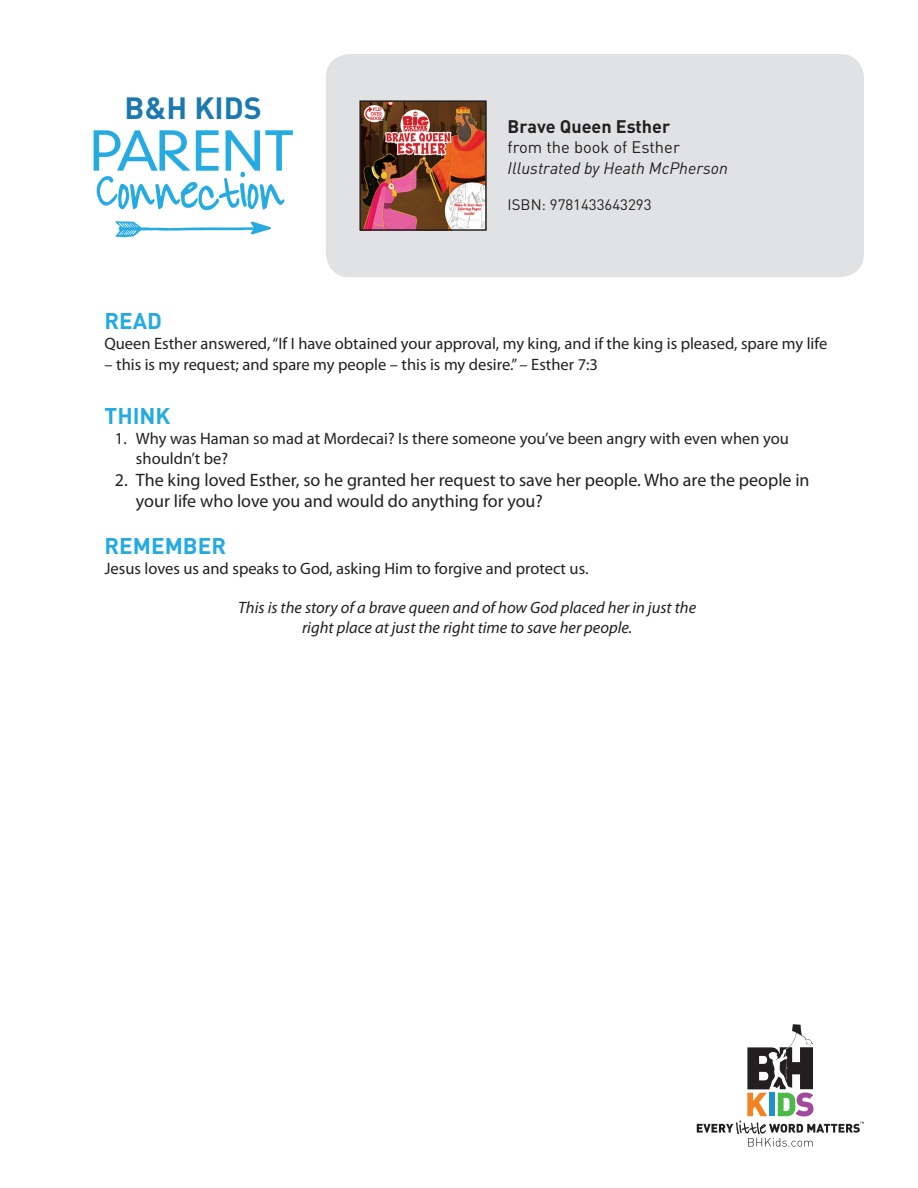
<style>
.page{position:relative;width:918px;height:1188px;background:#fff}
.page>*{position:absolute;margin:0;border:0;box-sizing:border-box;transform-origin:0 0}
.t1{font:700 30.3px "DIN";color:#1c79af}
.t2{font:700 22.5px "DIN";color:#25aae1}
.t3{font:18px/21.6px "Myriad Pro";color:#231f20}
.t4{font:700 18px "DIN";color:#231f20}
.t5{font:16.5px/19.8px "Myriad Pro";color:#231f20}
.t6{font:italic 16.5px "Myriad Pro";color:#231f20}
.t7{font:italic 16.5px "DIN";color:#231f20}
.t8{font:16.5px "DIN";color:#231f20}
.t9{font:15px "DIN";color:#231f20}
</style>
<div class="page">
<div style="left:326px;top:54px;width:538px;height:223px;background:#e1e2e4;border-radius:24px"></div>
<svg style="left:94px;top:130px;width:199px;height:80px"></svg>
<svg style="left:115px;top:221px;width:156px;height:16px"></svg>
<svg style="left:697px;top:1024px;width:167px;height:123px"></svg>
<img style="left:362px;top:103px;width:122px;height:125px">
<div style="left:359px;top:100px;width:128px;height:131px;border:2px solid #231f20"></div>
<p class="t1" style="left:125px;top:89px;width:139px">B&amp;H KIDS</p>
<p class="t4" style="left:508px;top:114px;width:164px">Brave Queen Esther</p>
<p class="t8" style="left:508px;top:136px;width:174px">from the book of Esther</p>
<p class="t7" style="left:508px;top:158px;width:222px">Illustrated by Heath McPherson</p>
<p class="t9" style="left:508px;top:195px;width:146px">ISBN: 9781433643293</p>
<p class="t2" style="left:104px;top:306px;width:59px">READ</p>
<p class="t5" style="left:104px;top:334px;width:724px">Queen Esther answered, “If I have obtained your approval, my king, and if the king is pleased, spare my life</p>
<p class="t5" style="left:104px;top:355px;width:495px">– this is my request; and spare my people – this is my desire.” – Esther 7:3</p>
<p class="t2" style="left:104px;top:401px;width:68px">THINK</p>
<p class="t5" style="left:136px;top:429px;width:654px;text-indent:-21px">1. Why was Haman so mad at Mordecai? Is there someone you’ve been angry with even when you shouldn’t be?</p>
<p class="t3" style="left:136px;top:469px;width:675px;text-indent:-21px">2. The king loved Esther, so he granted her request to save her people. Who are the people in your life who love you and would do anything for you?</p>
<p class="t2" style="left:104px;top:531px;width:123px">REMEMBER</p>
<p class="t5" style="left:104px;top:559px;width:485px">Jesus loves us and speaks to God, asking Him to forgive and protect us.</p>
<p class="t6" style="left:238px;top:599px;width:460px">This is the story of a brave queen and of how God placed her in just the</p>
<p class="t6" style="left:302px;top:619px;width:332px">right place at just the right time to save her people.</p>
</div>
